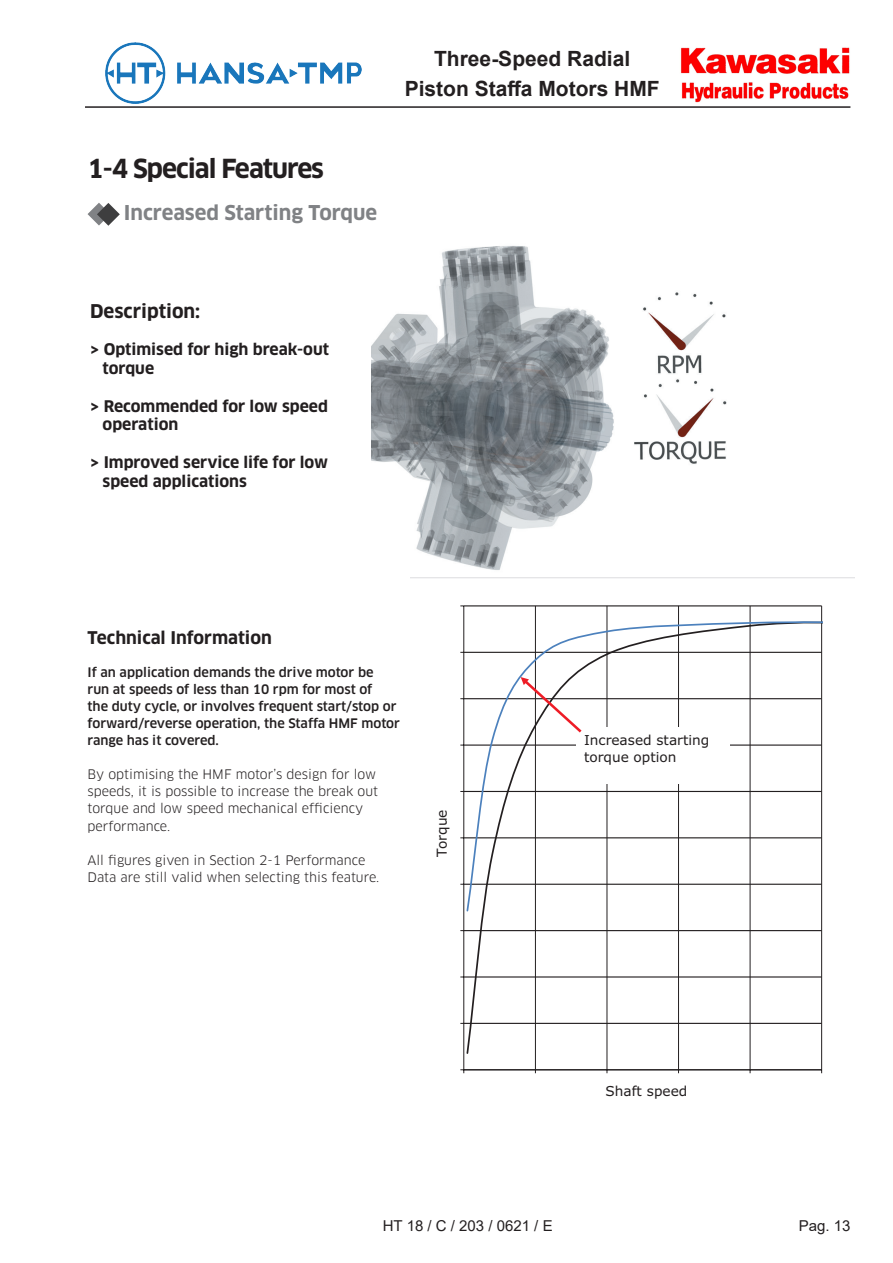
<style>
.page{position:relative;width:893px;height:1263px;background:#fff}
.page>*{position:absolute;margin:0;border:0;box-sizing:border-box;transform-origin:0 0}
.t1{font:700 25.65px "Clan Pro";letter-spacing:-.04em;color:#231f20}
.t2{font:700 21px/30px "Arial";color:#231f20;text-align:center}
.t3{font:700 19.95px "Clan Pro";color:#808285}
.t4{font:700 18.6px "Clan Pro";color:#231f20}
.t5{font:700 17.1px "Clan Pro";color:#231f20}
.t6{font:700 15.6px/18.8px "Clan Pro";color:#231f20}
.t7{font:15px "Arial";color:#231f20}
.t8{font:13.65px/16.5px "Verdana";color:#231f20}
.t9{font:12.9px/17.1px "Clan Pro";color:#231f20}
.t10{font:500 12.9px/17.1px "Clan Pro";color:#231f20}
</style>
<div class="page">
<hr style="left:85px;top:106px;width:765px;height:2px;background:#231f20">
<img style="left:681px;top:47px;width:169px;height:56px">
<img style="left:105px;top:43px;width:257px;height:60px">
<svg style="left:88px;top:203px;width:32px;height:23px"></svg>
<img style="left:371px;top:246px;width:453px;height:332px">
<svg style="left:460px;top:605px;width:363px;height:469px"></svg>
<div style="left:576px;top:727px;width:154px;height:57px;background:#fff"></div>
<svg style="left:521px;top:677px;width:60px;height:55px"></svg>
<p class="t1" style="left:88px;top:153px;width:238px">1-4 Special Features</p>
<p class="t3" style="left:124px;top:201px;width:255px">Increased Starting Torque</p>
<h2 class="t2" style="left:405px;top:44px;width:257px">Three-Speed Radial<br>Piston Staffa Motors HMF</h2>
<p class="t4" style="left:90px;top:300px;width:112px">Description:</p>
<p class="t6" style="left:103px;top:340px;width:228px;text-indent:-13px">&gt; Optimised for high break-out torque</p>
<p class="t6" style="left:103px;top:397px;width:227px;text-indent:-13px">&gt; Recommended for low speed operation</p>
<p class="t6" style="left:103px;top:453px;width:227px;text-indent:-13px">&gt; Improved service life for low speed applications</p>
<p class="t5" style="left:88px;top:627px;width:186px">Technical Information</p>
<p class="t10" style="left:88px;top:663px;width:314px">If an application demands the drive motor be<br>run at speeds of less than 10 rpm for most of<br>the duty cycle, or involves frequent start/stop or forward/reverse operation, the Staffa HMF motor range has it covered.</p>
<p class="t9" style="left:88px;top:766px;width:292px">By optimising the HMF motor’s design for low speeds, it is possible to increase the break out torque and low speed mechanical efficiency performance.</p>
<p class="t9" style="left:88px;top:851px;width:293px">All figures given in Section 2-1 Performance<br>Data are still valid when selecting this feature.</p>
<p class="t8" style="left:433px;top:857px;width:49px;rotate:-90deg">Torque</p>
<p class="t8" style="left:584px;top:732px;width:127px">Increased starting torque option</p>
<p class="t8" style="left:605px;top:1082px;width:84px">Shaft speed</p>
<p class="t7" style="left:383px;top:1216px;width:171px">HT 18 / C / 203 / 0621 / E</p>
<p class="t7" style="left:799px;top:1216px;width:53px">Pag. 13</p>
</div>
